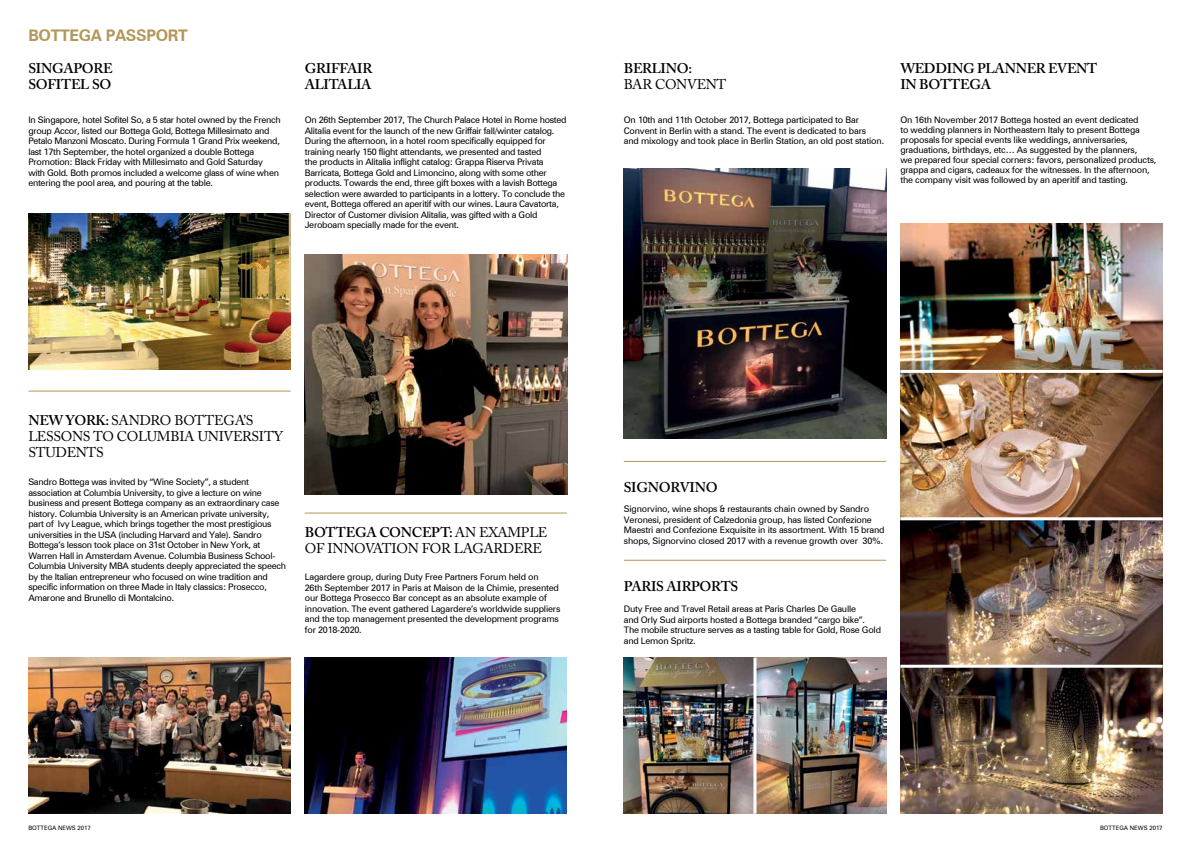
<style>
.page{position:relative;width:1191px;height:842px;background:#fff}
.page>*{position:absolute;margin:0;border:0;box-sizing:border-box;transform-origin:0 0}
.t1{font:700 16px "Zurich BT";letter-spacing:-.02em;color:#b4975a}
.t2{font:14px/16px "Adobe Caslon Pro";letter-spacing:-.02em;color:#000}
.t3{font:600 14px/16px "Adobe Caslon Pro";letter-spacing:-.02em;color:#000}
.t4{font:9px/10.5px "Zurich BT";letter-spacing:-.03em;color:#000}
.t5{font:6px "Zurich BT";color:#000}
.s1{font-weight:600}
</style>
<div class="page">
<img style="left:28px;top:213px;width:262px;height:156px">
<img style="left:305px;top:254px;width:262px;height:241px">
<img style="left:28px;top:658px;width:262px;height:156px">
<img style="left:305px;top:658px;width:262px;height:156px">
<hr style="left:28px;top:391px;width:263px;height:1px;background:#b4975a">
<hr style="left:305px;top:513px;width:262px;height:1px;background:#b4975a">
<hr style="left:624px;top:560px;width:262px;height:1px;background:#b4975a">
<hr style="left:624px;top:461px;width:262px;height:1px;background:#b4975a">
<img style="left:624px;top:169px;width:262px;height:269px">
<img style="left:624px;top:658px;width:262px;height:156px">
<hr style="left:753px;top:658px;width:3px;height:156px;background:#fff">
<img style="left:900px;top:224px;width:262px;height:590px">
<hr style="left:900px;top:370px;width:262px;height:3px;background:#fff">
<hr style="left:900px;top:517px;width:262px;height:3px;background:#fff">
<hr style="left:900px;top:665px;width:262px;height:3px;background:#fff">
<h1 class="t1" style="left:28px;top:25px;width:161px">BOTTEGA PASSPORT</h1>
<h2 class="t3" style="left:28px;top:60px;width:86px">SINGAPORE<br>SOFITEL SO</h2>
<p class="t4" style="left:28px;top:115px;width:254px">In Singapore, hotel Sofitel So, a 5 star hotel owned by the French group Accor, listed our Bottega Gold, Bottega Millesimato and Petalo Manzoni Moscato. During Formula 1 Grand Prix weekend, last 17th September, the hotel organized a double Bottega Promotion: Black Friday with Millesimato and Gold Saturday with Gold. Both promos included a welcome glass of wine when entering the pool area, and pouring at the table.</p>
<h2 class="t3" style="left:305px;top:60px;width:69px">GRIFFAIR<br>ALITALIA</h2>
<p class="t4" style="left:305px;top:115px;width:263px">On 26th September 2017, The Church Palace Hotel in Rome hosted Alitalia event for the launch of the new Griffair fall/winter catalog.<br>During the afternoon, in a hotel room specifically equipped for training nearly 150 flight attendants, we presented and tasted<br>the products in Alitalia inflight catalog: Grappa Riserva Privata Barricata, Bottega Gold and Limoncino, along with some other products. Towards the end, three gift boxes with a lavish Bottega selection were awarded to participants in a lottery. To conclude the event, Bottega offered an aperitif with our wines. Laura Cavatorta, Director of Customer division Alitalia, was gifted with a Gold Jeroboam specially made for the event.</p>
<h2 class="t3" style="left:624px;top:60px;width:70px">BERLINO:</h2>
<h2 class="t2" style="left:624px;top:76px;width:104px">BAR CONVENT</h2>
<p class="t4" style="left:624px;top:115px;width:262px">On 10th and 11th October 2017, Bottega participated to Bar<br>Convent in Berlin with a stand. The event is dedicated to bars<br>and mixology and took place in Berlin Station, an old post station.</p>
<h2 class="t3" style="left:900px;top:60px;width:198px">WEDDING PLANNER EVENT<br>IN BOTTEGA</h2>
<p class="t4" style="left:900px;top:115px;width:258px;line-height:10px">On 16th November 2017 Bottega hosted an event dedicated<br>to wedding planners in Northeastern Italy to present Bottega proposals for special events like weddings, anniversaries, graduations, birthdays, etc… As suggested by the planners,<br>we prepared four special corners: favors, personalized products, grappa and cigars, cadeaux for the witnesses. In the afternoon, the company visit was followed by an aperitif and tasting.</p>
<h2 class="t2" style="left:28px;top:412px;width:256px"><span class="s1">NEW YORK:</span> SANDRO BOTTEGA’S<br>LESSONS TO COLUMBIA UNIVERSITY<br>STUDENTS</h2>
<p class="t4" style="left:28px;top:477px;width:259px">Sandro Bottega was invited by “Wine Society”, a student association at Columbia University, to give a lecture on wine business and present Bottega company as an extraordinary case history. Columbia University is an American private university, part of Ivy League, which brings together the most prestigious universities in the USA (including Harvard and Yale). Sandro Bottega’s lesson took place on 31st October in New York, at Warren Hall in Amsterdam Avenue. Columbia Business School-Columbia University MBA students deeply appreciated the speech by the Italian entrepreneur who focused on wine tradition and specific information on three Made in Italy classics: Prosecco, Amarone and Brunello di Montalcino.</p>
<h2 class="t2" style="left:305px;top:524px;width:244px"><span class="s1">BOTTEGA CONCEPT:</span> AN EXAMPLE<br>OF INNOVATION FOR LAGARDERE</h2>
<p class="t4" style="left:305px;top:572px;width:257px">Lagardere group, during Duty Free Partners Forum held on<br>26th September 2017 in Paris at Maison de la Chimie, presented our Bottega Prosecco Bar concept as an absolute example of innovation. The event gathered Lagardere’s worldwide suppliers and the top management presented the development programs for 2018-2020.</p>
<h2 class="t3" style="left:624px;top:479px;width:95px">SIGNORVINO</h2>
<p class="t4" style="left:624px;top:504px;width:262px">Signorvino, wine shops &amp; restaurants chain owned by Sandro Veronesi, president of Calzedonia group, has listed Confezione Maestri and Confezione Exquisite in its assortment. With 15 brand shops, Signorvino closed 2017 with a revenue growth over 30%.</p>
<h2 class="t3" style="left:624px;top:578px;width:116px">PARIS AIRPORTS</h2>
<p class="t4" style="left:624px;top:603px;width:259px">Duty Free and Travel Retail areas at Paris Charles De Gaulle<br>and Orly Sud airports hosted a Bottega branded “cargo bike”.<br>The mobile structure serves as a tasting table for Gold, Rose Gold and Lemon Spritz.</p>
<p class="t5" style="left:28px;top:824px;width:64px">BOTTEGA NEWS 2017</p>
<p class="t5" style="left:1100px;top:824px;width:64px">BOTTEGA NEWS 2017</p>
</div>
